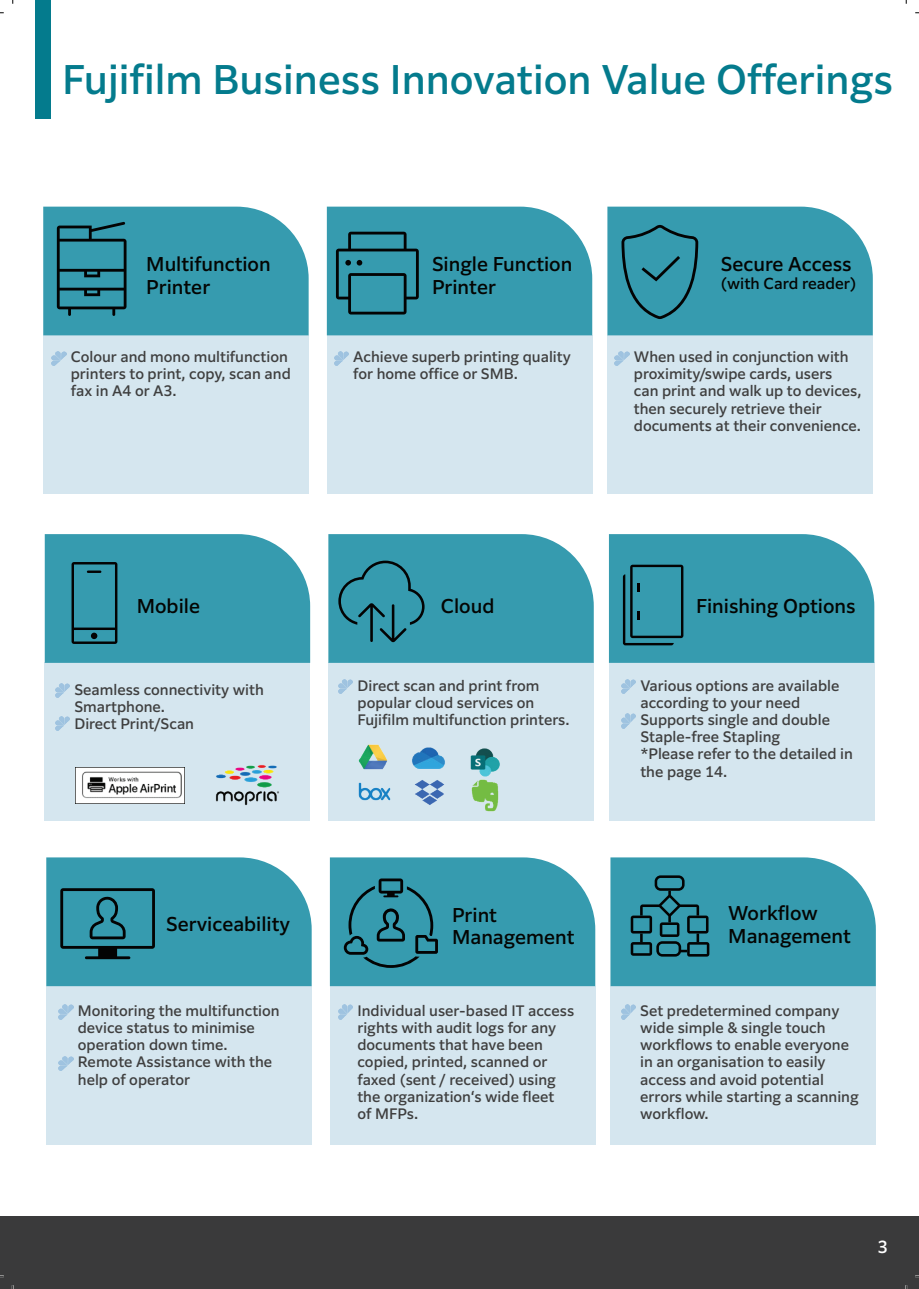
<style>
.page{position:relative;width:919px;height:1289px;background:#fff}
.page>*{position:absolute;margin:0;border:0;box-sizing:border-box;transform-origin:0 0}
.t1{font:500 39px "Clarimo UDPE";color:#047b8d}
.t2{font:500 18.75px/22.6px "Clarimo UDPE";color:#040503}
.t3{font:500 16.5px "Clarimo UDPE";color:#fff}
.t4{font:500 15px "Clarimo UDPE";color:#040503}
.t5{font:500 14.25px/17.1px "Clarimo UDPE";color:#3f3f3f}
</style>
<div class="page">
<div style="left:43px;top:335px;width:265px;height:158px;background:#d5e6ef"></div>
<div style="left:327px;top:335px;width:265px;height:158px;background:#d5e6ef"></div>
<div style="left:607px;top:335px;width:265px;height:158px;background:#d5e6ef"></div>
<div style="left:0;top:1216px;width:918px;height:72px;background:#3a3a3b"></div>
<div style="left:35px;top:0;width:16px;height:118px;background:#047b8d"></div>
<div style="left:45px;top:663px;width:265px;height:158px;background:#d5e6ef"></div>
<div style="left:328px;top:663px;width:265px;height:158px;background:#d5e6ef"></div>
<div style="left:609px;top:663px;width:265px;height:158px;background:#d5e6ef"></div>
<div style="left:46px;top:986px;width:265px;height:158px;background:#d5e6ef"></div>
<div style="left:330px;top:986px;width:265px;height:158px;background:#d5e6ef"></div>
<div style="left:610px;top:986px;width:265px;height:158px;background:#d5e6ef"></div>
<img style="left:52px;top:351px;width:14px;height:14px">
<img style="left:56px;top:683px;width:14px;height:14px">
<img style="left:338px;top:679px;width:15px;height:15px">
<img style="left:621px;top:679px;width:14px;height:15px">
<img style="left:59px;top:1004px;width:14px;height:15px">
<img style="left:338px;top:1004px;width:14px;height:15px">
<img style="left:621px;top:1004px;width:14px;height:15px">
<img style="left:59px;top:1056px;width:14px;height:14px">
<img style="left:621px;top:714px;width:14px;height:14px">
<img style="left:56px;top:716px;width:14px;height:14px">
<img style="left:334px;top:351px;width:14px;height:14px">
<img style="left:615px;top:351px;width:14px;height:14px">
<img style="left:75px;top:767px;width:109px;height:36px">
<img style="left:216px;top:765px;width:63px;height:41px">
<img style="left:358px;top:744px;width:30px;height:25px">
<img style="left:412px;top:747px;width:33px;height:22px">
<img style="left:470px;top:748px;width:30px;height:29px">
<img style="left:358px;top:782px;width:33px;height:18px">
<img style="left:415px;top:780px;width:29px;height:25px">
<img style="left:472px;top:779px;width:26px;height:32px">
<svg style="left:43px;top:207px;width:265px;height:128px;background:#3a97a9"></svg>
<svg style="left:330px;top:857px;width:265px;height:129px;background:#3a97aa"></svg>
<svg style="left:607px;top:207px;width:265px;height:128px;background:#3a99ac"></svg>
<svg style="left:327px;top:207px;width:265px;height:128px;background:#3a98aa"></svg>
<svg style="left:609px;top:534px;width:265px;height:129px;background:#3b9aad"></svg>
<svg style="left:45px;top:534px;width:265px;height:129px;background:#3b9bae"></svg>
<hr style="left:87px;top:570px;width:14px;height:3px;background:#030303">
<div style="left:91px;top:632px;width:6px;height:7px;background:#030303;border-radius:50%"></div>
<svg style="left:328px;top:534px;width:265px;height:129px;background:#3b9bad"></svg>
<svg style="left:610px;top:857px;width:265px;height:129px;background:#3b97aa"></svg>
<svg style="left:46px;top:857px;width:265px;height:129px;background:#3a98aa"></svg>
<h1 class="t1" style="left:62px;top:48px;width:832px">Fujifilm Business Innovation Value Offerings</h1>
<h2 class="t2" style="left:146px;top:252px;width:126px">Multifunction<br>Printer</h2>
<p class="t5" style="left:71px;top:347px;width:221px">Colour and mono multifunction printers to print, copy, scan and fax in A4 or A3.</p>
<h2 class="t2" style="left:432px;top:251px;width:142px">Single Function<br>Printer</h2>
<h2 class="t2" style="left:720px;top:251px;width:132px">Secure Access</h2>
<p class="t4" style="left:720px;top:271px;width:137px">(with Card reader)</p>
<p class="t5" style="left:353px;top:347px;width:219px">Achieve superb printing quality for home office or SMB.</p>
<p class="t5" style="left:633px;top:347px;width:229px">When used in conjunction with proximity/swipe cards, users<br>can print and walk up to devices, then securely retrieve their documents at their convenience.</p>
<h2 class="t2" style="left:137px;top:593px;width:65px">Mobile</h2>
<h2 class="t2" style="left:441px;top:593px;width:55px">Cloud</h2>
<h2 class="t2" style="left:696px;top:593px;width:161px">Finishing Options</h2>
<p class="t5" style="left:74px;top:679px;width:191px">Seamless connectivity with<br>Smartphone.<br>Direct Print/Scan</p>
<p class="t5" style="left:357px;top:676px;width:213px">Direct scan and print from popular cloud services on<br>Fujifilm multifunction printers.</p>
<p class="t5" style="left:640px;top:676px;width:214px">Various options are available according to your need<br>Supports single and double<br>Staple-free Stapling<br>*Please refer to the detailed in the page 14.</p>
<h2 class="t2" style="left:166px;top:911px;width:125px">Serviceability</h2>
<h2 class="t2" style="left:452px;top:902px;width:124px">Print<br>Management</h2>
<h2 class="t2" style="left:728px;top:900px;width:124px">Workflow<br>Management</h2>
<p class="t5" style="left:78px;top:1001px;width:203px">Monitoring the multifunction device status to minimise operation down time.<br>Remote Assistance with the help of operator</p>
<p class="t5" style="left:357px;top:1001px;width:218px">Individual user-based IT access rights with audit logs for any documents that have been copied, printed, scanned or faxed (sent / received) using the organization‘s wide fleet<br>of MFPs.</p>
<p class="t5" style="left:640px;top:1001px;width:220px">Set predetermined company wide simple &amp; single touch workflows to enable everyone in an organisation to easily access and avoid potential errors while starting a scanning workflow.</p>
<p class="t3" style="left:877px;top:1233px;width:12px">3</p>
</div>
